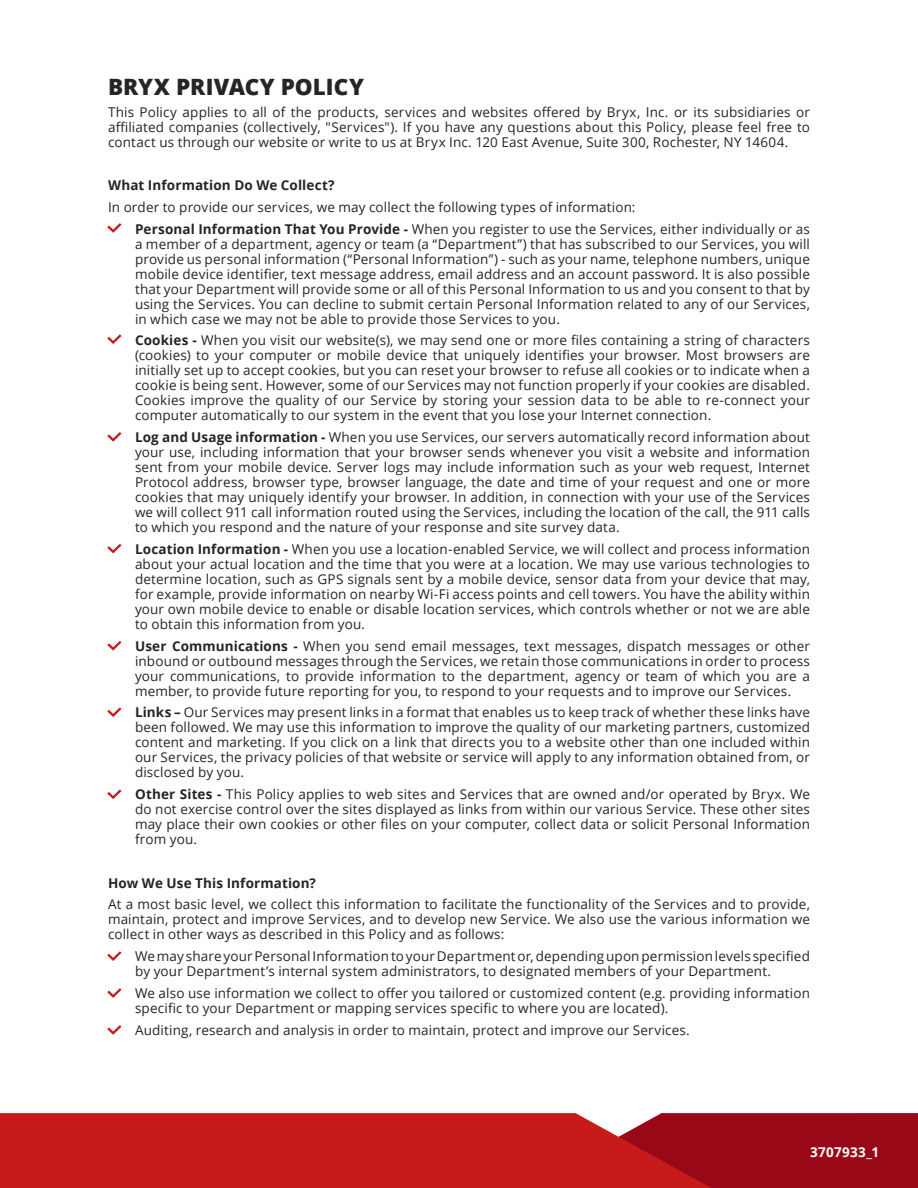
<style>
.page{position:relative;width:918px;height:1188px;background:#fff}
.page>*{position:absolute;margin:0;border:0;box-sizing:border-box;transform-origin:0 0}
.t1{font:800 22.5px "Open Sans";letter-spacing:.005em;color:#242524}
.t2{font:13.5px/15px "Open Sans";letter-spacing:.01em;color:#242524;text-align:justify}
.t3{font:700 13.5px "Open Sans";letter-spacing:.01em;color:#242524}
.t4{font:700 13.5px "Open Sans";letter-spacing:.025em;color:#fff}
.s1{font-weight:700}
</style>
<div class="page">
<svg style="left:0;top:1113px;width:918px;height:75px;background:#ba181d"></svg>
<svg style="left:107px;top:223px;width:14px;height:10px"></svg>
<svg style="left:107px;top:334px;width:14px;height:10px"></svg>
<svg style="left:107px;top:432px;width:14px;height:10px"></svg>
<svg style="left:107px;top:544px;width:14px;height:10px"></svg>
<svg style="left:107px;top:707px;width:14px;height:10px"></svg>
<svg style="left:107px;top:951px;width:14px;height:10px"></svg>
<svg style="left:107px;top:1025px;width:14px;height:10px"></svg>
<svg style="left:107px;top:641px;width:14px;height:10px"></svg>
<svg style="left:107px;top:789px;width:14px;height:10px"></svg>
<svg style="left:107px;top:988px;width:14px;height:10px"></svg>
<p class="t1" style="left:108px;top:70px;width:257px">BRYX PRIVACY POLICY</p>
<p class="t2" style="left:108px;top:104px;width:703px">This Policy applies to all of the products, services and websites offered by Bryx, Inc. or its subsidiaries or affiliated companies (collectively, "Services"). If you have any questions about this Policy, please feel free to contact us through our website or write to us at Bryx Inc. 120 East Avenue, Suite 300, Rochester, NY 14604.</p>
<p class="t3" style="left:108px;top:176px;width:228px">What Information Do We Collect?</p>
<p class="t2" style="left:108px;top:199px;width:529px">In order to provide our services, we may collect the following types of information:</p>
<p class="t2" style="left:135px;top:221px;width:677px"><span class="s1">Personal Information That You Provide -</span> When you register to use the Services, either individually or as a member of a department, agency or team (a “Department”) that has subscribed to our Services, you will provide us personal information (“Personal Information”) - such as your name, telephone numbers, unique mobile device identifier, text message address, email address and an account password. It is also possible that your Department will provide some or all of this Personal Information to us and you consent to that by using the Services. You can decline to submit certain Personal Information related to any of our Services, in which case we may not be able to provide those Services to you.</p>
<p class="t2" style="left:135px;top:333px;width:677px"><span class="s1">Cookies -</span> When you visit our website(s), we may send one or more files containing a string of characters (cookies) to your computer or mobile device that uniquely identifies your browser. Most browsers are initially set up to accept cookies, but you can reset your browser to refuse all cookies or to indicate when a cookie is being sent. However, some of our Services may not function properly if your cookies are disabled.<br>Cookies improve the quality of our Service by storing your session data to be able to re-connect your computer automatically to our system in the event that you lose your Internet connection.</p>
<p class="t2" style="left:135px;top:429px;width:677px"><span class="s1">Log and Usage information -</span> When you use Services, our servers automatically record information about your use, including information that your browser sends whenever you visit a website and information sent from your mobile device. Server logs may include information such as your web request, Internet Protocol address, browser type, browser language, the date and time of your request and one or more cookies that may uniquely identify your browser. In addition, in connection with your use of the Services we will collect 911 call information routed using the Services, including the location of the call, the 911 calls to which you respond and the nature of your response and site survey data.</p>
<p class="t2" style="left:135px;top:541px;width:677px"><span class="s1">Location Information -</span> When you use a location-enabled Service, we will collect and process information about your actual location and the time that you were at a location. We may use various technologies to determine location, such as GPS signals sent by a mobile device, sensor data from your device that may, for example, provide information on nearby Wi-Fi access points and cell towers. You have the ability within your own mobile device to enable or disable location services, which controls whether or not we are able to obtain this information from you.</p>
<p class="t2" style="left:135px;top:638px;width:677px"><span class="s1">User Communications -</span> When you send email messages, text messages, dispatch messages or other inbound or outbound messages through the Services, we retain those communications in order to process your communications, to provide information to the department, agency or team of which you are a member, to provide future reporting for you, to respond to your requests and to improve our Services.</p>
<p class="t2" style="left:135px;top:705px;width:677px"><span class="s1">Links –</span> Our Services may present links in a format that enables us to keep track of whether these links have been followed. We may use this information to improve the quality of our marketing partners, customized content and marketing. If you click on a link that directs you to a website other than one included within our Services, the privacy policies of that website or service will apply to any information obtained from, or disclosed by you.</p>
<p class="t2" style="left:135px;top:786px;width:677px"><span class="s1">Other Sites -</span> This Policy applies to web sites and Services that are owned and/or operated by Bryx. We do not exercise control over the sites displayed as links from within our various Service. These other sites may place their own cookies or other files on your computer, collect data or solicit Personal Information from you.</p>
<p class="t3" style="left:108px;top:873px;width:209px">How We Use This Information?</p>
<p class="t2" style="left:108px;top:897px;width:704px">At a most basic level, we collect this information to facilitate the functionality of the Services and to provide, maintain, protect and improve Services, and to develop new Service. We also use the various information we collect in other ways as described in this Policy and as follows:</p>
<p class="t2" style="left:135px;top:948px;width:677px">We may share your Personal Information to your Department or, depending upon permission levels specified by your Department’s internal system administrators, to designated members of your Department.</p>
<p class="t2" style="left:135px;top:985px;width:677px">We also use information we collect to offer you tailored or customized content (e.g. providing information specific to your Department or mapping services specific to where you are located).</p>
<p class="t2" style="left:135px;top:1022px;width:556px">Auditing, research and analysis in order to maintain, protect and improve our Services.</p>
<p class="t4" style="left:810px;top:1143px;width:71px">3707933_1</p>
</div>
